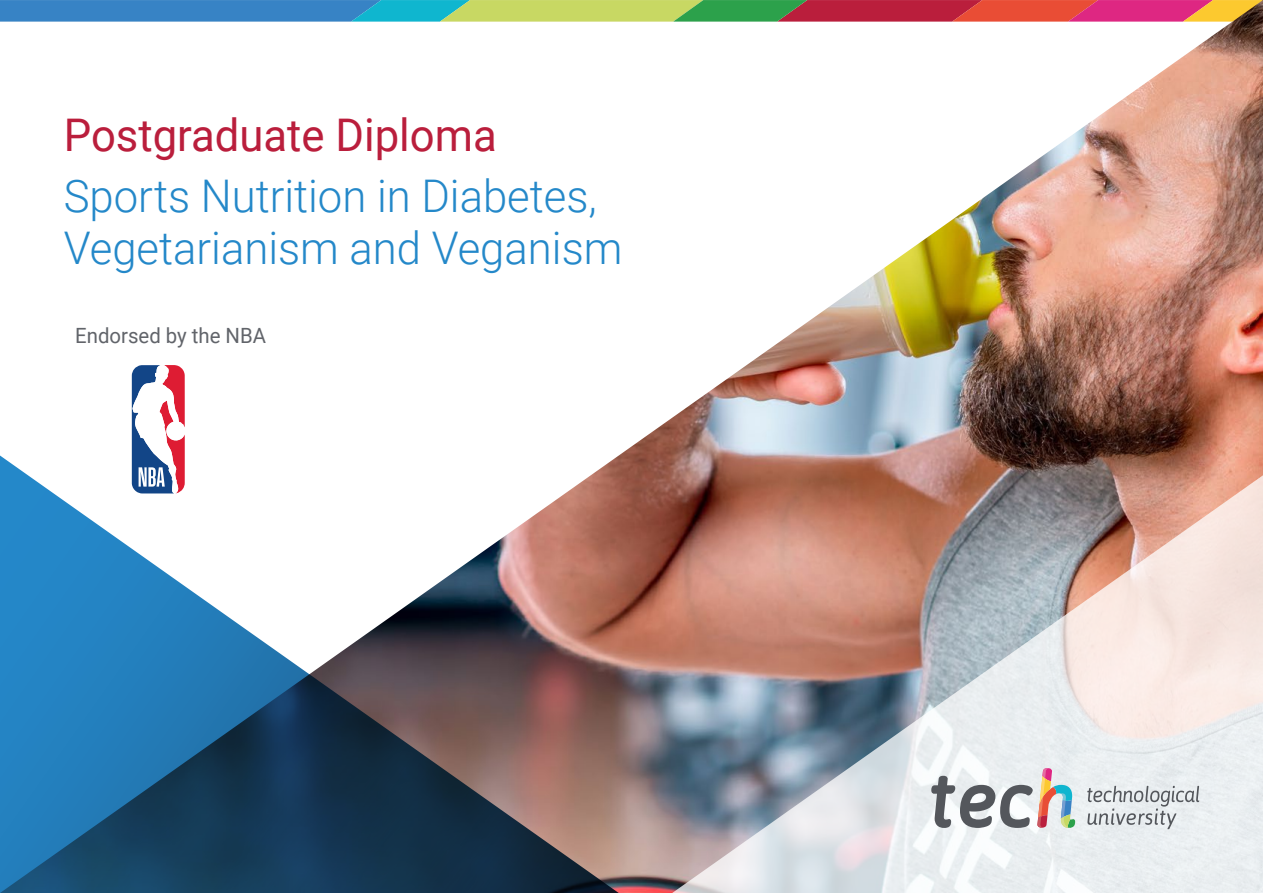
<style>
.page{position:relative;width:1263px;height:893px;background:#fff}
.page>*{position:absolute;margin:0;border:0;box-sizing:border-box;transform-origin:0 0}
.t1{font:300 45px/52.5px "Roboto";color:#2488c9}
.t2{font:45px "Roboto";color:#ba1e3c}
.t3{font:21px "Roboto";color:#61646a}
</style>
<div class="page">
<img style="left:0;top:0;width:1263px;height:454px">
<svg style="left:0;top:446px;width:649px;height:447px"></svg>
<img style="left:642px;top:454px;width:621px;height:439px">
<svg style="left:931px;top:768px;width:144px;height:60px"></svg>
<svg style="left:1087px;top:786px;width:112px;height:43px;background:#ccd1d3"></svg>
<svg style="left:132px;top:365px;width:53px;height:128px"></svg>
<p class="t2" style="left:64px;top:103px;width:434px">Postgraduate Diploma</p>
<p class="t1" style="left:64px;top:168px;width:560px">Sports Nutrition in Diabetes,<br>Vegetarianism and Veganism</p>
<p class="t3" style="left:75px;top:321px;width:192px">Endorsed by the NBA</p>
</div>
